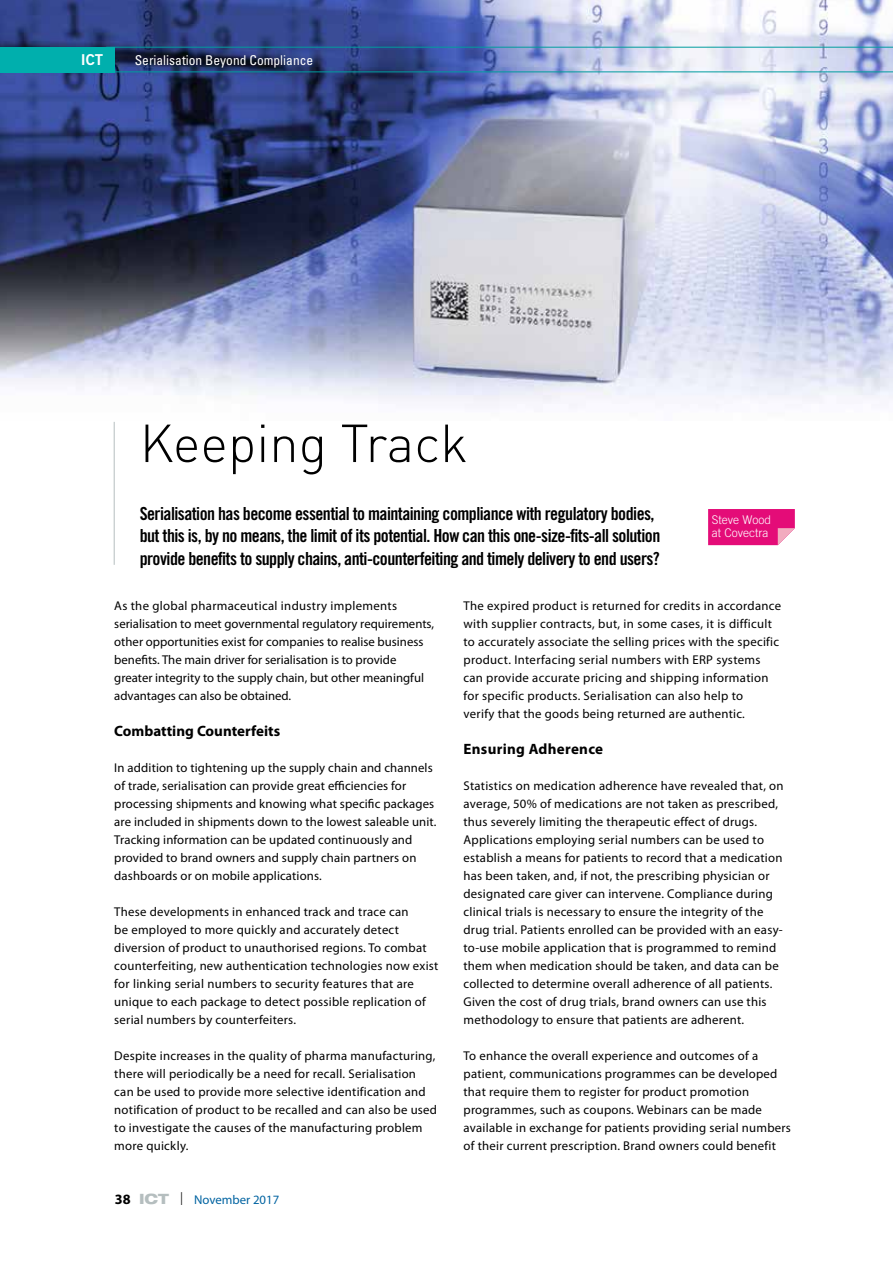
<style>
.page{position:relative;width:893px;height:1263px;background:#fff}
.page>*{position:absolute;margin:0;border:0;box-sizing:border-box;transform-origin:0 0}
.t1{font:300 52.65px "DIN Pro";color:#000}
.t2{font:18px/22.5px "Trade Gothic LT Std Bd Cn 20";letter-spacing:-.03em;color:#000}
.t3{font:700 15px "Myriad Pro";color:#000}
.t4{font:700 15px "Myriad Pro";letter-spacing:.02em;color:#000}
.t5{font:15px "Trade Gothic LT Std Bd 2";color:#fff}
.t6{font:condensed 13.5px "Univers";color:#fff}
.t7{font:12.75px/18px "Myriad Pro";letter-spacing:.02em;color:#000}
.t8{font:12.75px/18px "Myriad Pro";color:#000}
.t9{font:12.75px "Myriad Pro";color:#0063a1}
.t10{font:300 12px/13.5px "Trade Gothic LT Std";color:#fff}
.s1{font-weight:700;font-size:14.25px;color:#000}
.s2{font-family:"Helvetica Neue LT Std";font-weight:800;font-stretch:expanded;font-size:14.25px;color:#b5bebf}
.s3{font-family:"Helvetica Neue LT Std";font-weight:100;font-size:18px;color:#000}
</style>
<div class="page">
<img style="left:0;top:0;width:893px;height:406px">
<hr style="left:114px;top:422px;width:1px;height:143px;background:#b5bebf">
<svg style="left:708px;top:509px;width:87px;height:36px;background:#e51e81"></svg>
<svg style="left:115px;top:47px;width:778px;height:25px;background:#7386ae"></svg>
<div style="left:0;top:47px;width:115px;height:25px;background:#00afad"></div>
<p class="t5" style="left:81px;top:50px;width:24px">ICT</p>
<p class="t6" style="left:135px;top:52px;width:180px">Serialisation Beyond Compliance</p>
<h1 class="t1" style="left:140px;top:402px;width:330px">Keeping Track</h1>
<p class="t2" style="left:140px;top:502px;width:522px">Serialisation has become essential to maintaining compliance with regulatory bodies, but this is, by no means, the limit of its potential. How can this one-size-fits-all solution provide benefits to supply chains, anti-counterfeiting and timely delivery to end users?</p>
<p class="t8" style="left:114px;top:597px;width:321px">As the global pharmaceutical industry implements serialisation to meet governmental regulatory requirements, other opportunities exist for companies to realise business benefits. The main driver for serialisation is to provide greater integrity to the supply chain, but other meaningful advantages can also be obtained.</p>
<p class="t3" style="left:114px;top:723px;width:167px">Combatting Counterfeits</p>
<p class="t7" style="left:114px;top:759px;width:324px">In addition to tightening up the supply chain and channels of trade, serialisation can provide great efficiencies for processing shipments and knowing what specific packages are included in shipments down to the lowest saleable unit.<br>Tracking information can be updated continuously and provided to brand owners and supply chain partners on dashboards or on mobile applications.</p>
<p class="t7" style="left:114px;top:903px;width:326px">These developments in enhanced track and trace can<br>be employed to more quickly and accurately detect diversion of product to unauthorised regions. To combat counterfeiting, new authentication technologies now exist for linking serial numbers to security features that are unique to each package to detect possible replication of serial numbers by counterfeiters.</p>
<p class="t7" style="left:114px;top:1047px;width:324px">Despite increases in the quality of pharma manufacturing, there will periodically be a need for recall. Serialisation can be used to provide more selective identification and notification of product to be recalled and can also be used to investigate the causes of the manufacturing problem more quickly.</p>
<p class="t10" style="left:712px;top:512px;width:61px">Steve Wood at Covectra</p>
<p class="t7" style="left:463px;top:597px;width:319px">The expired product is returned for credits in accordance with supplier contracts, but, in some cases, it is difficult to accurately associate the selling prices with the specific product. Interfacing serial numbers with ERP systems can provide accurate pricing and shipping information for specific products. Serialisation can also help to<br>verify that the goods being returned are authentic.</p>
<p class="t4" style="left:463px;top:741px;width:141px">Ensuring Adherence</p>
<p class="t7" style="left:463px;top:777px;width:322px">Statistics on medication adherence have revealed that, on average, 50% of medications are not taken as prescribed, thus severely limiting the therapeutic effect of drugs.<br>Applications employing serial numbers can be used to establish a means for patients to record that a medication has been taken, and, if not, the prescribing physician or designated care giver can intervene. Compliance during clinical trials is necessary to ensure the integrity of the drug trial. Patients enrolled can be provided with an easy&shy;to-use mobile application that is programmed to remind them when medication should be taken, and data can be collected to determine overall adherence of all patients.<br>Given the cost of drug trials, brand owners can use this methodology to ensure that patients are adherent.</p>
<p class="t7" style="left:463px;top:1047px;width:329px">To enhance the overall experience and outcomes of a patient, communications programmes can be developed that require them to register for product promotion programmes, such as coupons. Webinars can be made available in exchange for patients providing serial numbers of their current prescription. Brand owners could benefit</p>
<p class="t9" style="left:115px;top:1192px;width:166px"><span class="s1">38</span> <span class="s2">ICT</span> <span class="s3">l</span> November 2017</p>
</div>
